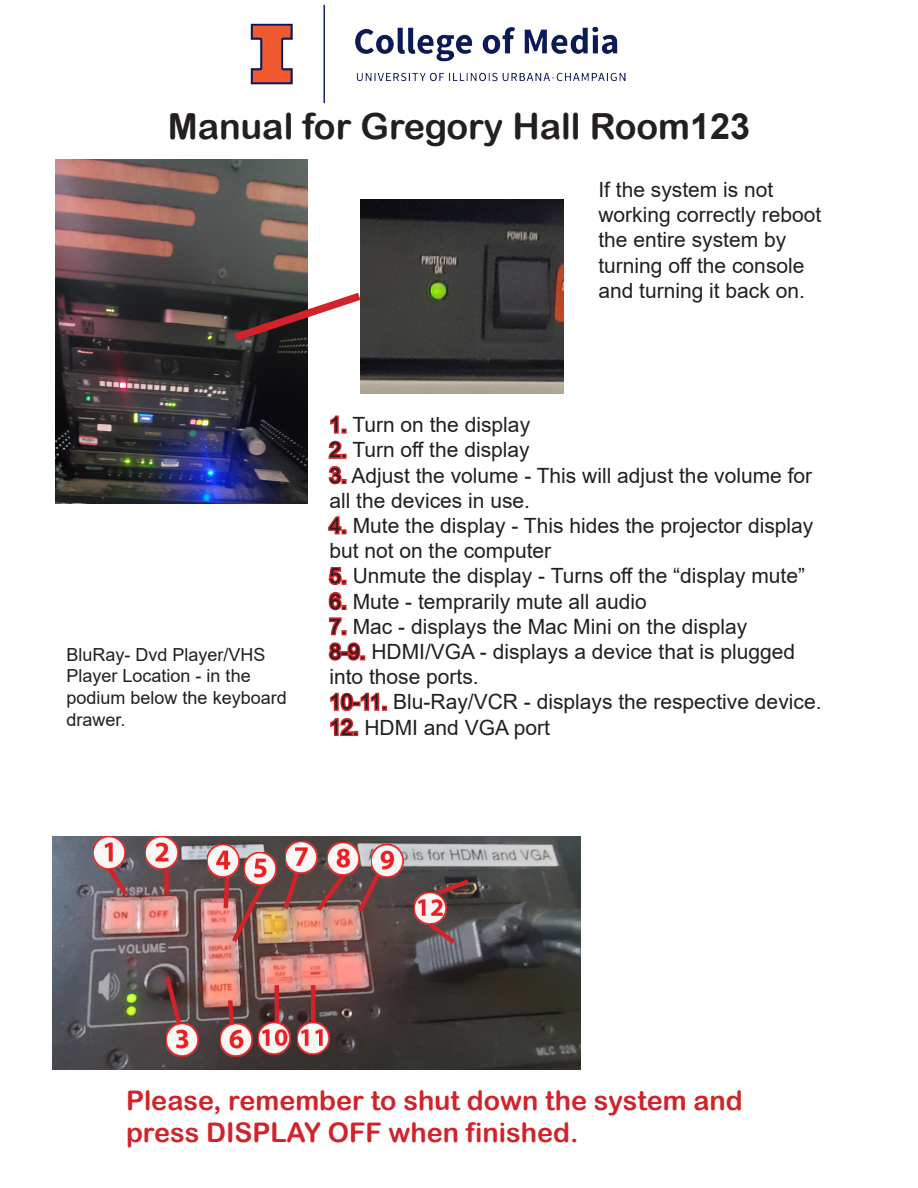
<style>
.page{position:relative;width:918px;height:1188px;background:#fff}
.page>*{position:absolute;margin:0;border:0;box-sizing:border-box;transform-origin:0 0}
.t1{font:36px "Arial Rounded MT Bold";color:#231f20}
.t2{font:27px "Arial Rounded MT Bold";color:#d1232a}
.t3{font:21px/25.2px "Arial";color:#231f20}
.t4{font:18px/21.6px "Arial";color:#231f20}
.s1{font-family:"Arial";font-weight:700}
.s2{color:#d1232a}
</style>
<div class="page">
<img style="left:53px;top:837px;width:528px;height:232px">
<img style="left:360px;top:200px;width:203px;height:194px">
<img style="left:94px;top:837px;width:32px;height:32px">
<img style="left:146px;top:837px;width:32px;height:32px">
<img style="left:166px;top:1024px;width:33px;height:32px">
<img style="left:207px;top:845px;width:32px;height:32px">
<img style="left:221px;top:855px;width:51px;height:92px">
<img style="left:244px;top:853px;width:33px;height:32px">
<svg style="left:104px;top:863px;width:28px;height:38px"></svg>
<svg style="left:162px;top:971px;width:23px;height:58px"></svg>
<div style="left:164px;top:869px;width:5px;height:25px;background:#d1232a"></div>
<img style="left:258px;top:1022px;width:33px;height:32px">
<img style="left:414px;top:892px;width:32px;height:32px">
<img style="left:220px;top:1024px;width:33px;height:32px">
<svg style="left:280px;top:862px;width:24px;height:52px"></svg>
<img style="left:328px;top:843px;width:32px;height:26px">
<img style="left:371px;top:845px;width:33px;height:32px">
<img style="left:286px;top:841px;width:32px;height:32px">
<svg style="left:312px;top:869px;width:72px;height:48px;background:#7e5553"></svg>
<svg style="left:433px;top:876px;width:41px;height:22px"></svg>
<svg style="left:424px;top:918px;width:36px;height:30px"></svg>
<svg style="left:225px;top:996px;width:12px;height:33px"></svg>
<hr style="left:275px;top:985px;width:4px;height:37px;background:#d1232a">
<hr style="left:311px;top:985px;width:4px;height:40px;background:#d1232a">
<img style="left:297px;top:1022px;width:32px;height:32px">
<img style="left:55px;top:159px;width:252px;height:344px">
<svg style="left:226px;top:287px;width:143px;height:60px"></svg>
<img style="left:250px;top:4px;width:376px;height:100px">
<p class="t1" style="left:168px;top:105px;width:584px">Manual for Gregory Hall Room<span class="s1">123</span></p>
<p class="t3" style="left:598px;top:177px;width:224px">If the system is not working correctly reboot the entire system by turning off the console and turning it back on.</p>
<p class="t4" style="left:67px;top:644px;width:201px">BluRay- Dvd Player/VHS<br>Player Location - in the</p>
<p class="t4" style="left:67px;top:687px;width:222px">podium below the keyboard drawer.</p>
<p class="t3" style="left:329px;top:412px;width:202px"><span class="s2">1.</span> Turn on the display</p>
<p class="t3" style="left:329px;top:437px;width:202px"><span class="s2">2.</span> Turn off the display</p>
<p class="t3" style="left:329px;top:462px;width:484px"><span class="s2">3.</span> Adjust the volume - This will adjust the volume for all the devices in use.</p>
<p class="t3" style="left:329px;top:513px;width:485px"><span class="s2">4.</span> Mute the display - This hides the projector display but not on the computer</p>
<p class="t3" style="left:329px;top:563px;width:477px"><span class="s2">5.</span> Unmute the display - Turns off the “display mute”</p>
<p class="t3" style="left:329px;top:588px;width:319px"><span class="s2">6.</span> Mute - temprarily mute all audio</p>
<p class="t3" style="left:329px;top:614px;width:419px"><span class="s2">7.</span> Mac - displays the Mac Mini on the display</p>
<p class="t3" style="left:329px;top:639px;width:467px"><span class="s2">8-9.</span> HDMI/VGA - displays a device that is plugged into those ports.</p>
<p class="t3" style="left:329px;top:689px;width:494px"><span class="s2">10-11.</span> Blu-Ray/VCR - displays the respective device.</p>
<p class="t3" style="left:329px;top:714px;width:222px"><span class="s2">12.</span> HDMI and VGA port</p>
<p class="t2" style="left:126px;top:1084px;width:618px">Please, remember to shut down the system and</p>
<p class="t2" style="left:126px;top:1116px;width:454px">press DISPLAY OFF when finished.</p>
</div>
